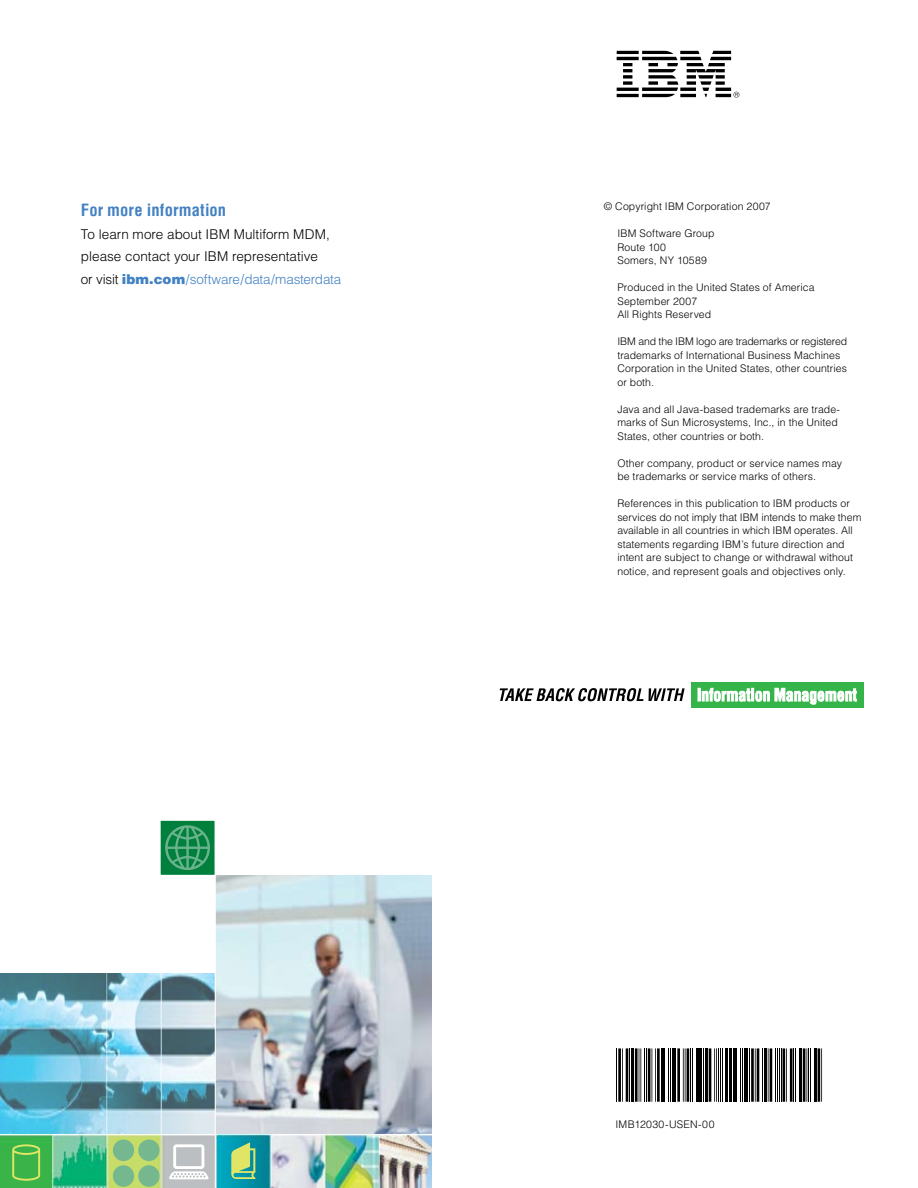
<style>
.page{position:relative;width:918px;height:1188px;background:#fff}
.page>*{position:absolute;margin:0;border:0;box-sizing:border-box;transform-origin:0 0}
.t1{font:700 condensed 16.5px "Helvetica";letter-spacing:.005em;color:#4281c3}
.t2{font:300 13.5px/22.5px "Helvetica";color:#000}
.t3{font:300 10.5px/13.5px "Helvetica";letter-spacing:.01em;color:#000}
.t4{font:300 10.5px "Helvetica";letter-spacing:.03em;color:#000}
.s1{font-weight:900;color:#4281c3}
.s2{color:#4281c3}
</style>
<div class="page">
<hr style="left:629px;top:1048px;width:1px;height:54px;background:#000">
<hr style="left:616px;top:1048px;width:1px;height:54px;background:#000">
<hr style="left:644px;top:1048px;width:1px;height:54px;background:#000">
<hr style="left:631px;top:1048px;width:3px;height:54px;background:#000">
<hr style="left:646px;top:1048px;width:1px;height:54px;background:#000">
<hr style="left:672px;top:1048px;width:2px;height:54px;background:#000">
<hr style="left:670px;top:1048px;width:1px;height:54px;background:#000">
<hr style="left:668px;top:1048px;width:1px;height:54px;background:#000">
<hr style="left:664px;top:1048px;width:1px;height:54px;background:#000">
<hr style="left:661px;top:1048px;width:2px;height:54px;background:#000">
<hr style="left:675px;top:1048px;width:1px;height:54px;background:#000">
<hr style="left:703px;top:1048px;width:1px;height:54px;background:#000">
<hr style="left:699px;top:1048px;width:3px;height:54px;background:#000">
<hr style="left:696px;top:1048px;width:2px;height:54px;background:#000">
<hr style="left:692px;top:1048px;width:1px;height:54px;background:#000">
<hr style="left:690px;top:1048px;width:1px;height:54px;background:#000">
<hr style="left:718px;top:1048px;width:1px;height:54px;background:#000">
<hr style="left:705px;top:1048px;width:3px;height:54px;background:#000">
<hr style="left:733px;top:1048px;width:1px;height:54px;background:#000">
<hr style="left:729px;top:1048px;width:3px;height:54px;background:#000">
<hr style="left:725px;top:1048px;width:3px;height:54px;background:#000">
<hr style="left:722px;top:1048px;width:1px;height:54px;background:#000">
<hr style="left:720px;top:1048px;width:1px;height:54px;background:#000">
<hr style="left:746px;top:1048px;width:2px;height:54px;background:#000">
<hr style="left:744px;top:1048px;width:1px;height:54px;background:#000">
<hr style="left:742px;top:1048px;width:1px;height:54px;background:#000">
<hr style="left:740px;top:1048px;width:1px;height:54px;background:#000">
<hr style="left:735px;top:1048px;width:2px;height:54px;background:#000">
<hr style="left:762px;top:1048px;width:1px;height:54px;background:#000">
<hr style="left:749px;top:1048px;width:1px;height:54px;background:#000">
<hr style="left:777px;top:1048px;width:1px;height:54px;background:#000">
<hr style="left:775px;top:1048px;width:1px;height:54px;background:#000">
<hr style="left:764px;top:1048px;width:3px;height:54px;background:#000">
<hr style="left:781px;top:1048px;width:1px;height:54px;background:#000">
<hr style="left:779px;top:1048px;width:1px;height:54px;background:#000">
<hr style="left:806px;top:1048px;width:1px;height:54px;background:#000">
<hr style="left:803px;top:1048px;width:2px;height:54px;background:#000">
<hr style="left:799px;top:1048px;width:3px;height:54px;background:#000">
<hr style="left:795px;top:1048px;width:1px;height:54px;background:#000">
<hr style="left:794px;top:1048px;width:1px;height:54px;background:#000">
<hr style="left:821px;top:1048px;width:1px;height:54px;background:#000">
<hr style="left:818px;top:1048px;width:2px;height:54px;background:#000">
<hr style="left:814px;top:1048px;width:3px;height:54px;background:#000">
<hr style="left:810px;top:1048px;width:1px;height:54px;background:#000">
<hr style="left:808px;top:1048px;width:1px;height:54px;background:#000">
<svg style="left:617px;top:51px;width:122px;height:47px"></svg>
<div style="left:691px;top:682px;width:173px;height:25px;background:#35b44a"></div>
<svg style="left:698px;top:687px;width:159px;height:17px"></svg>
<svg style="left:500px;top:688px;width:185px;height:13px"></svg>
<div style="left:160px;top:820px;width:55px;height:56px;background:#007f3d"></div>
<div style="left:159px;top:819px;width:57px;height:57px;border:2px solid #fff"></div>
<img style="left:0;top:974px;width:215px;height:160px">
<img style="left:216px;top:875px;width:216px;height:259px">
<img style="left:0;top:1135px;width:432px;height:53px">
<svg style="left:231px;top:1142px;width:24px;height:37px"></svg>
<hr style="left:215px;top:804px;width:1px;height:384px;background:#fff">
<svg style="left:169px;top:1144px;width:40px;height:35px"></svg>
<div style="left:113px;top:1140px;width:21px;height:21px;background:#75b78e;border-radius:50%"></div>
<div style="left:138px;top:1140px;width:22px;height:21px;background:#75b78e;border-radius:50%"></div>
<div style="left:113px;top:1165px;width:21px;height:22px;background:#75b78e;border-radius:50%"></div>
<div style="left:138px;top:1165px;width:22px;height:22px;background:#75b78e;border-radius:50%"></div>
<svg style="left:12px;top:1144px;width:28px;height:37px"></svg>
<svg style="left:165px;top:825px;width:45px;height:45px"></svg>
<svg style="left:618px;top:1048px;width:10px;height:54px"></svg>
<svg style="left:635px;top:1048px;width:7px;height:54px"></svg>
<svg style="left:648px;top:1048px;width:12px;height:54px"></svg>
<svg style="left:677px;top:1048px;width:12px;height:54px"></svg>
<svg style="left:709px;top:1048px;width:8px;height:54px"></svg>
<svg style="left:751px;top:1048px;width:9px;height:54px"></svg>
<svg style="left:768px;top:1048px;width:5px;height:54px"></svg>
<svg style="left:783px;top:1048px;width:10px;height:54px"></svg>
<p class="t1" style="left:81px;top:200px;width:147px">For more information</p>
<p class="t2" style="left:81px;top:222px;width:262px">To learn more about IBM Multiform MDM, please contact your IBM representative<br>or visit <span class="s1">ibm.com</span><span class="s2">/software/data/masterdata</span></p>
<p class="t3" style="left:604px;top:200px;width:168px">© Copyright IBM Corporation 2007</p>
<p class="t3" style="left:617px;top:227px;width:99px">IBM Software Group<br>Route 100<br>Somers, NY 10589</p>
<p class="t3" style="left:617px;top:281px;width:199px">Produced in the United States of America<br>September 2007<br>All Rights Reserved</p>
<p class="t3" style="left:617px;top:335px;width:231px">IBM and the IBM logo are trademarks or registered trademarks of International Business Machines Corporation in the United States, other countries or both.</p>
<p class="t3" style="left:617px;top:402px;width:224px">Java and all Java-based trademarks are trade&shy;marks of Sun Microsystems, Inc., in the United<br>States, other countries or both.</p>
<p class="t3" style="left:617px;top:456px;width:226px">Other company, product or service names may be trademarks or service marks of others.</p>
<p class="t3" style="left:617px;top:497px;width:246px">References in this publication to IBM products or services do not imply that IBM intends to make them available in all countries in which IBM operates. All statements regarding IBM’s future direction and intent are subject to change or withdrawal without notice, and represent goals and objectives only.</p>
<p class="t4" style="left:616px;top:1118px;width:100px">IMB12030-USEN-00</p>
</div>
